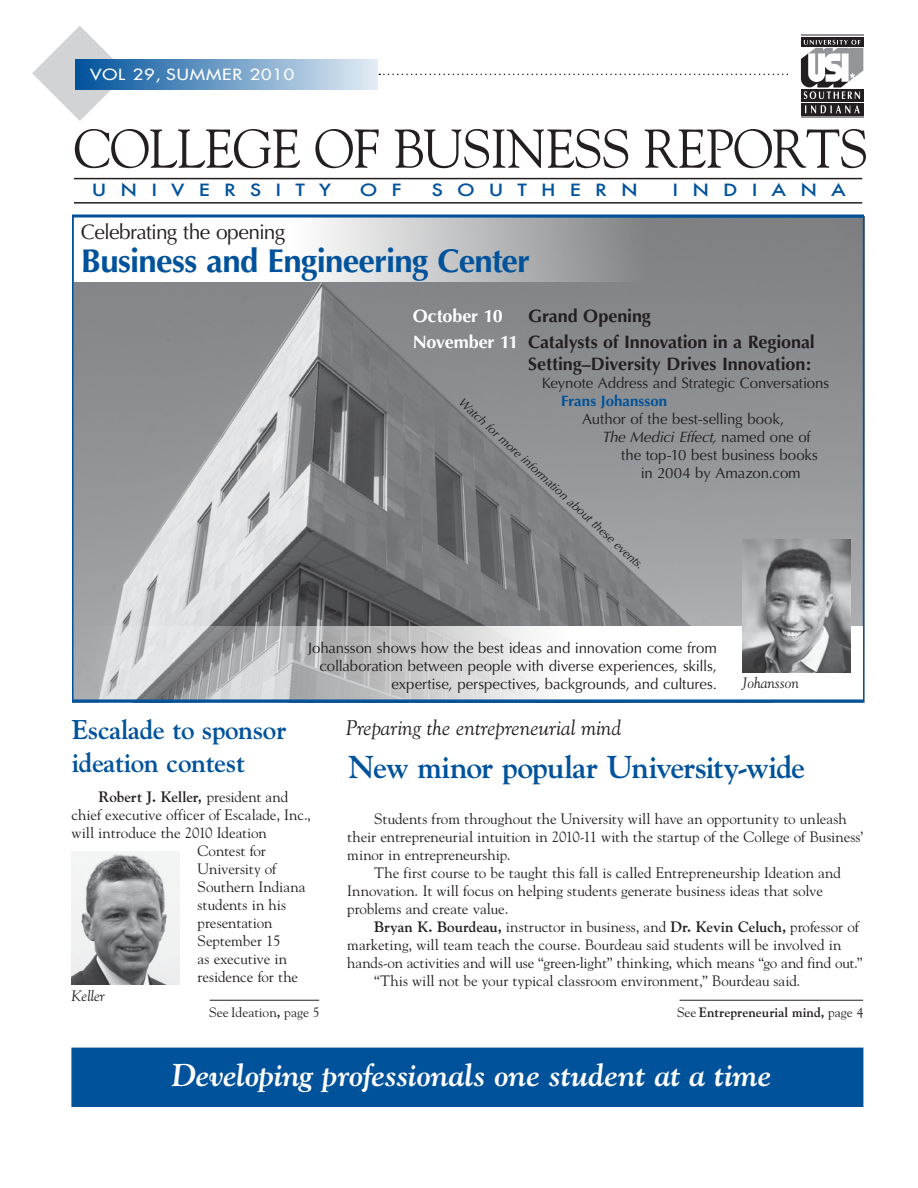
<style>
.page{position:relative;width:918px;height:1188px;background:#fff}
.page>*{position:absolute;margin:0;border:0;box-sizing:border-box;transform-origin:0 0}
.t1{font:54.15px "Goudy";letter-spacing:-.015em;color:#231f20;scale:.95 1}
.t2{font:700 33px "Optima";letter-spacing:-.025em;color:#00529b}
.t3{font:italic 700 31.5px "Goudy";letter-spacing:-.005em;color:#fff}
.t4{font:700 31.5px "Goudy";letter-spacing:-.03em;color:#00529b}
.t5{font:700 27px/32.4px "Goudy";letter-spacing:-.015em;color:#00529b}
.t6{font:italic 21px "Goudy";color:#231f20}
.t7{font:21px "Optima";letter-spacing:-.035em;color:#231f20}
.t8{font:700 18px/26.1px "Optima";letter-spacing:-.005em;color:#231f20}
.t9{font:700 18px "Optima";letter-spacing:-.005em;color:#fff}
.t10{font:500 16.5px "Futura";letter-spacing:.71em;color:#00529b;scale:1.2 1}
.t11{font:15px "Goudy";letter-spacing:-.005em;color:#231f20}
.t12{font:15px/18px "Optima";letter-spacing:-.005em;color:#231f20;text-align:right}
.t13{font:700 15px "Goudy";letter-spacing:-.005em;color:#231f20}
.t14{font:italic 15px "Optima";letter-spacing:-.01em;color:#231f20}
.t15{font:15px "Futura";letter-spacing:.05em;color:#fff;scale:1.2 1}
.t16{font:italic 15px "Goudy";color:#231f20}
.t17{font:700 15px "Optima";letter-spacing:.005em;color:#00529b}
.t18{font:700 13.5px "Goudy";color:#231f20}
.t19{font:13.5px "Goudy";color:#231f20}
.t20{font:italic 12px "Optima";color:#231f20}
.s1{color:#fff}
.s2{font-style:normal}
.s3{font-weight:400}
.s4{font-weight:700}
</style>
<div class="page">
<img style="left:75px;top:219px;width:786px;height:480px">
<hr style="left:74px;top:178px;width:788px;height:1px;background:#231f20">
<hr style="left:74px;top:202px;width:788px;height:2px;background:#231f20">
<svg style="left:801px;top:34px;width:63px;height:83px"></svg>
<hr style="left:801px;top:35px;width:63px;height:1px;background:#939598">
<hr style="left:801px;top:117px;width:63px;height:1px;background:#939598">
<div style="left:801px;top:37px;width:63px;height:9px;background:#231f20"></div>
<div style="left:801px;top:89px;width:63px;height:13px;background:#231f20"></div>
<div style="left:801px;top:103px;width:63px;height:12px;background:#231f20"></div>
<svg style="left:805px;top:105px;width:55px;height:8px"></svg>
<svg style="left:379px;top:40px;width:484px;height:59px"></svg>
<svg style="left:32px;top:26px;width:95px;height:95px"></svg>
<div style="left:76px;top:60px;width:302px;height:29px;background:linear-gradient(to right,#00529b,#e3ecf4)"></div>
<div style="left:71px;top:1048px;width:792px;height:59px;background:#00529b"></div>
<hr style="left:210px;top:1000px;width:109px;height:1px;background:#231f20">
<img style="left:72px;top:852px;width:108px;height:133px">
<hr style="left:680px;top:1000px;width:183px;height:1px;background:#231f20">
<svg style="left:75px;top:218px;width:575px;height:64px"></svg>
<svg style="left:84px;top:627px;width:777px;height:72px"></svg>
<svg style="left:72px;top:214px;width:792px;height:4px;background:#3373ac"></svg>
<hr style="left:72px;top:699px;width:792px;height:3px;background:#00529b">
<img style="left:743px;top:540px;width:108px;height:133px">
<p class="t15" style="left:90px;top:65px;width:172px">VOL 29, SUMMER 2010</p>
<h1 class="t1" style="left:74px;top:115px;width:838px">COLLEGE OF BUSINESS REPORTS</h1>
<p class="t10" style="left:92px;top:178px;width:201px">UNIVERSITY</p>
<p class="t10" style="left:360px;top:178px;width:36px">O F</p>
<p class="t10" style="left:432px;top:178px;width:173px">SOU THERN</p>
<p class="t10" style="left:673px;top:178px;width:146px">I NDIANA</p>
<h3 class="t7" style="left:81px;top:220px;width:206px">Celebrating the opening</h3>
<h2 class="t2" style="left:81px;top:242px;width:451px">Business and Engineering Center</h2>
<p class="t9" style="left:413px;top:305px;width:92px">October 10</p>
<p class="t8" style="left:413px;top:303px;width:404px;text-indent:116px">Grand Opening<br><span class="s1">November 11</span> Catalysts of Innovation in a Regional</p>
<p class="t8" style="left:528px;top:351px;width:284px">Setting–Diversity Drives Innovation:</p>
<p class="t12" style="left:542px;top:374px;width:289px">Keynote Address and Strategic Conversations</p>
<p class="t17" style="left:561px;top:392px;width:108px">Frans Johansson</p>
<p class="t12" style="left:582px;top:410px;width:203px">Author of the best-selling book,</p>
<p class="t14" style="left:602px;top:428px;width:211px">The Medici Effect, <span class="s2">named one of</span></p>
<p class="t12" style="left:621px;top:446px;width:198px">the top-10 best business books</p>
<p class="t12" style="left:641px;top:464px;width:162px">in 2004 by Amazon.com</p>
<p class="t20" style="left:464px;top:396px;width:248px;rotate:42deg">Watch for more information about these events.</p>
<p class="t12" style="left:308px;top:639px;width:410px">Johansson shows how the best ideas and innovation come from collaboration between people with diverse experiences, skills, expertise, perspectives, backgrounds, and cultures.</p>
<p class="t16" style="left:742px;top:674px;width:58px">Johansson</p>
<h3 class="t5" style="left:72px;top:713px;width:216px">Escalade to sponsor ideation contest</h3>
<p class="t13" style="left:99px;top:787px;width:191px">Robert J. Keller, <span class="s3">president and</span></p>
<p class="t11" style="left:72px;top:805px;width:241px">chief executive officer of Escalade, Inc.,</p>
<p class="t11" style="left:72px;top:823px;width:197px">will introduce the 2010 Ideation</p>
<p class="t11" style="left:198px;top:841px;width:70px">Contest for</p>
<p class="t11" style="left:198px;top:859px;width:80px">University of</p>
<p class="t11" style="left:198px;top:877px;width:109px">Southern Indiana</p>
<p class="t11" style="left:198px;top:895px;width:90px">students in his</p>
<p class="t11" style="left:198px;top:913px;width:77px">presentation</p>
<p class="t11" style="left:198px;top:931px;width:85px">September 15</p>
<p class="t11" style="left:198px;top:949px;width:91px">as executive in</p>
<p class="t11" style="left:198px;top:967px;width:102px">residence for the</p>
<p class="t16" style="left:72px;top:986px;width:35px">Keller</p>
<p class="t19" style="left:209px;top:1004px;width:112px">See Ideation<span class="s4">,</span> page 5</p>
<h3 class="t6" style="left:346px;top:715px;width:277px">Preparing the entrepreneurial mind</h3>
<h3 class="t4" style="left:349px;top:747px;width:458px">New minor popular University-wide</h3>
<p class="t11" style="left:374px;top:809px;width:474px">Students from throughout the University will have an opportunity to unleash</p>
<p class="t11" style="left:347px;top:827px;width:518px">their entrepreneurial intuition in 2010-11 with the startup of the College of Business’</p>
<p class="t11" style="left:347px;top:845px;width:165px">minor in entrepreneurship.</p>
<p class="t11" style="left:374px;top:863px;width:468px">The first course to be taught this fall is called Entrepreneurship Ideation and</p>
<p class="t11" style="left:347px;top:881px;width:477px">Innovation. It will focus on helping students generate business ideas that solve</p>
<p class="t11" style="left:347px;top:899px;width:163px">problems and create value.</p>
<p class="t11" style="left:374px;top:917px;width:486px"><span class="s4">Bryan K. Bourdeau,</span> instructor in business, and <span class="s4">Dr. Kevin Celuch,</span> professor of</p>
<p class="t11" style="left:347px;top:935px;width:496px">marketing, will team teach the course. Bourdeau said students will be involved in</p>
<p class="t11" style="left:347px;top:953px;width:517px">hands-on activities and will use “green-light” thinking, which means “go and find out.”</p>
<p class="t11" style="left:374px;top:971px;width:428px">“This will not be your typical classroom environment,” Bourdeau said.</p>
<p class="t18" style="left:677px;top:1004px;width:188px"><span class="s3">See</span> Entrepreneurial mind, <span class="s3">page 4</span></p>
<h3 class="t3" style="left:172px;top:1056px;width:601px">Developing professionals one student at a time</h3>
</div>
